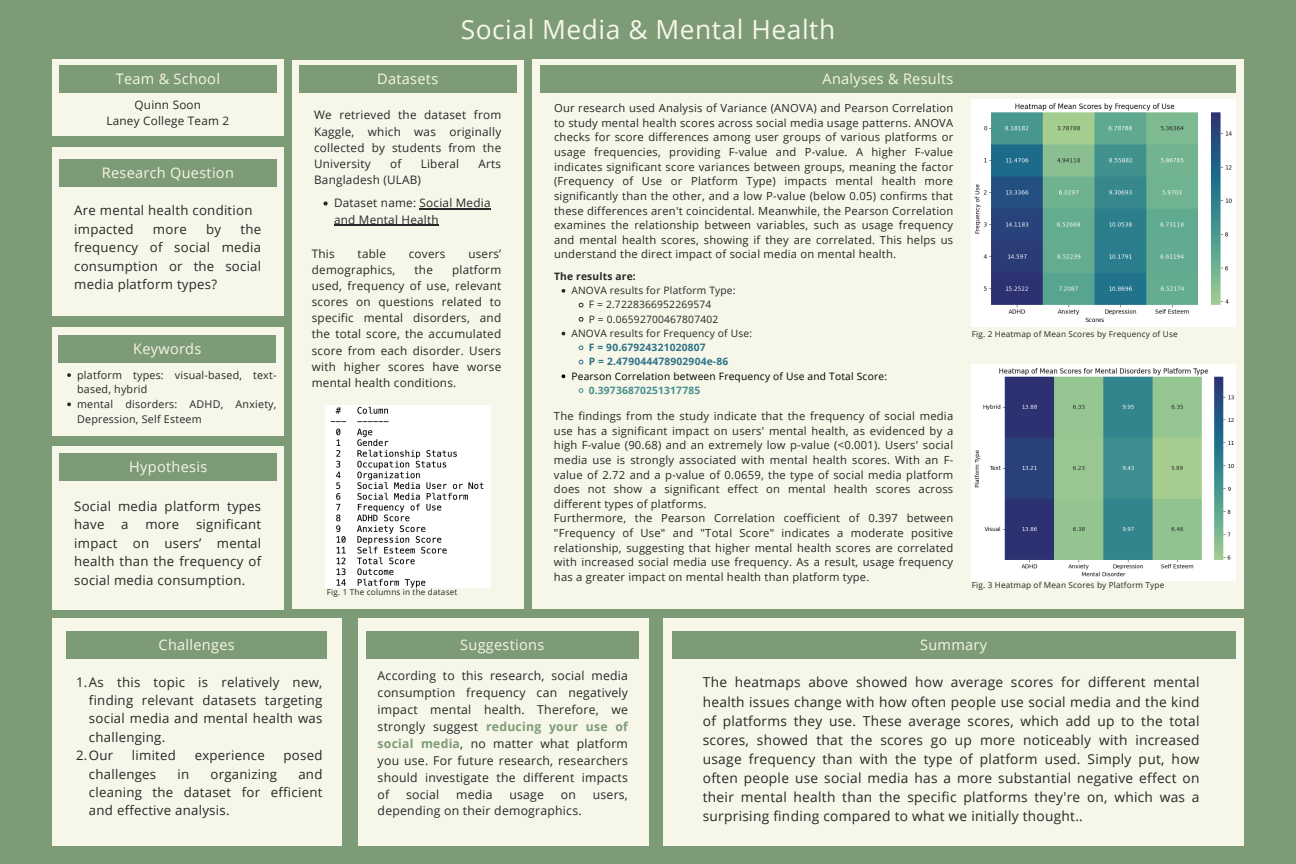
<style>
.page{position:relative;width:1296px;height:864px;background:#7d9b76}
.page>*{position:absolute;margin:0;border:0;box-sizing:border-box;transform-origin:0 0}
.t1{font:26.4px "Open Sans";letter-spacing:.02em;color:#f6f6e9}
.t2{font:14.5px "Open Sans";letter-spacing:.02em;color:#f6f6e9}
.t3{font:13.7px/19.1px "Open Sans";letter-spacing:.02em;color:#272727;text-align:justify}
.t4{font:13.2px/18.4px "Open Sans";letter-spacing:.02em;color:#272727;text-align:justify}
.t5{font:12.2px/16.9px "Open Sans";letter-spacing:.02em;color:#272727;text-align:justify}
.t6{font:11.7px/16.1px "Open Sans";letter-spacing:.02em;color:#272727;text-align:justify}
.t7{font:11.2px/14.6px "Open Sans";letter-spacing:.02em;color:#272727;text-align:justify}
.t8{font:10.7px/14.6px "Open Sans";letter-spacing:.02em;color:#272727}
.t9{font:10.2px "Open Sans";letter-spacing:.02em;color:#272727}
.t10{font:10.2px "Open Sans";letter-spacing:.02em;color:#000}
.t11{font:700 10.2px/14.2px "Open Sans";letter-spacing:.02em;color:#2e7387}
.t12{font:700 10.2px "Open Sans";letter-spacing:.02em;color:#46918f}
.t13{font:700 10.2px "Open Sans";letter-spacing:.02em;color:#272727}
.t14{font:8.2px "Open Sans";letter-spacing:.02em;color:#272727}
.s1{font-weight:700;color:#7d9b76}
</style>
<div class="page">
<div style="left:532px;top:60px;width:712px;height:549px;background:#f6f6e9"></div>
<div style="left:292px;top:60px;width:232px;height:549px;background:#f6f6e9"></div>
<div style="left:299px;top:65px;width:218px;height:28px;background:#7d9b76"></div>
<div style="left:541px;top:65px;width:695px;height:28px;background:#7d9b76"></div>
<div style="left:663px;top:618px;width:581px;height:228px;background:#f6f6e9"></div>
<div style="left:672px;top:631px;width:564px;height:28px;background:#7d9b76"></div>
<div style="left:52px;top:148px;width:231px;height:168px;background:#f6f6e9"></div>
<div style="left:59px;top:159px;width:218px;height:28px;background:#7d9b76"></div>
<div style="left:52px;top:446px;width:231px;height:163px;background:#f6f6e9"></div>
<div style="left:59px;top:453px;width:218px;height:28px;background:#7d9b76"></div>
<div style="left:52px;top:327px;width:232px;height:108px;background:#f6f6e9"></div>
<div style="left:58px;top:335px;width:218px;height:28px;background:#7d9b76"></div>
<svg style="left:67px;top:373px;width:4px;height:4px"></svg>
<svg style="left:67px;top:402px;width:4px;height:4px"></svg>
<img style="left:325px;top:405px;width:166px;height:182px">
<div style="left:52px;top:60px;width:232px;height:76px;background:#f6f6e9"></div>
<div style="left:59px;top:65px;width:218px;height:28px;background:#7d9b76"></div>
<div style="left:52px;top:618px;width:290px;height:228px;background:#f6f6e9"></div>
<div style="left:67px;top:631px;width:260px;height:28px;background:#7d9b76"></div>
<div style="left:358px;top:618px;width:290px;height:228px;background:#f6f6e9"></div>
<div style="left:366px;top:631px;width:272px;height:28px;background:#7d9b76"></div>
<img style="left:972px;top:364px;width:263px;height:216px">
<img style="left:972px;top:100px;width:263px;height:227px">
<svg style="left:324px;top:201px;width:4px;height:5px"></svg>
<hr style="left:420px;top:208px;width:71px;height:1px;background:#272727">
<hr style="left:334px;top:224px;width:105px;height:1px;background:#272727">
<svg style="left:562px;top:289px;width:3px;height:4px"></svg>
<svg style="left:579px;top:303px;width:4px;height:4px"></svg>
<svg style="left:579px;top:317px;width:4px;height:5px"></svg>
<svg style="left:579px;top:345px;width:4px;height:5px"></svg>
<svg style="left:579px;top:360px;width:4px;height:4px"></svg>
<svg style="left:562px;top:374px;width:3px;height:4px"></svg>
<svg style="left:579px;top:388px;width:4px;height:5px"></svg>
<p class="t2" style="left:116px;top:69px;width:106px">Team &amp; School</p>
<p class="t6" style="left:106px;top:96px;width:124px;text-align:center">Quinn Soon<br>Laney College Team 2</p>
<p class="t2" style="left:102px;top:162px;width:134px">Research Question</p>
<p class="t4" style="left:74px;top:201px;width:180px">Are mental health condition impacted</p>
<p class="t4" style="left:74px;top:220px;width:189px;text-indent:166px">the frequency of social media consumption or the social media platform types?</p>
<p class="t4" style="left:153px;top:220px;width:35px">more</p>
<p class="t4" style="left:206px;top:220px;width:17px">by</p>
<p class="t2" style="left:133px;top:339px;width:70px">Keywords</p>
<p class="t8" style="left:77px;top:367px;width:201px">platform types: visual-based, text&shy;based, hybrid<br>mental disorders: ADHD, Anxiety,<br>Depression, Self Esteem</p>
<p class="t2" style="left:129px;top:457px;width:79px">Hypothesis</p>
<p class="t4" style="left:74px;top:497px;width:189px">Social media platform types have</p>
<p class="t4" style="left:74px;top:515px;width:189px;text-indent:122px">significant impact on users’ mental health than the frequency of social media consumption.</p>
<p class="t4" style="left:121px;top:515px;width:9px">a</p>
<p class="t4" style="left:145px;top:515px;width:35px">more</p>
<h1 class="t1" style="left:461px;top:10px;width:376px">Social Media &amp; Mental Health</h1>
<p class="t2" style="left:377px;top:69px;width:62px">Datasets</p>
<p class="t2" style="left:823px;top:69px;width:132px">Analyses &amp; Results</p>
<p class="t7" style="left:554px;top:101px;width:401px">Our research used Analysis of Variance (ANOVA) and Pearson Correlation to study mental health scores across social media usage patterns. ANOVA checks for score differences among user groups of various platforms or usage frequencies, providing F-value and P-value. A higher F-value indicates significant score variances between groups, meaning the factor (Frequency of Use or Platform Type) impacts mental health more significantly than the other, and a low P-value (below 0.05) confirms that these differences aren't coincidental. Meanwhile, the Pearson Correlation examines the relationship between variables, such as usage frequency and mental health scores, showing if they are correlated. This helps us understand the direct impact of social media on mental health.</p>
<p class="t6" style="left:314px;top:107px;width:189px">We retrieved the dataset from Kaggle, which was originally collected by students from the University</p>
<p class="t6" style="left:390px;top:155px;width:13px">of</p>
<p class="t6" style="left:421px;top:155px;width:40px">Liberal</p>
<p class="t6" style="left:479px;top:155px;width:24px">Arts</p>
<p class="t6" style="left:314px;top:171px;width:108px">Bangladesh (ULAB)</p>
<p class="t6" style="left:334px;top:195px;width:158px">Dataset name: Social Media and Mental Health</p>
<p class="t6" style="left:312px;top:245px;width:24px">This</p>
<p class="t6" style="left:358px;top:245px;width:30px">table</p>
<p class="t6" style="left:409px;top:245px;width:38px">covers</p>
<p class="t6" style="left:468px;top:245px;width:34px">users’</p>
<p class="t6" style="left:312px;top:261px;width:85px">demographics,</p>
<p class="t6" style="left:415px;top:261px;width:20px">the</p>
<p class="t6" style="left:312px;top:261px;width:191px;text-indent:140px">platform used, frequency of use, relevant scores on questions related to specific mental disorders, and the total score, the accumulated score from each disorder. Users with higher scores have worse mental health conditions.</p>
<p class="t13" style="left:554px;top:269px;width:83px">The results are:</p>
<p class="t9" style="left:571px;top:283px;width:166px">ANOVA results for Platform Type:</p>
<p class="t9" style="left:589px;top:298px;width:124px">F = 2.7228366952269574</p>
<p class="t9" style="left:589px;top:312px;width:131px">P = 0.06592700467807402</p>
<p class="t9" style="left:571px;top:326px;width:182px">ANOVA results for Frequency of Use:</p>
<p class="t11" style="left:589px;top:340px;width:141px">F = 90.67924321020807<br>P = 2.479044478902904e-86</p>
<p class="t10" style="left:571px;top:369px;width:317px">Pearson Correlation between Frequency of Use and Total Score:</p>
<p class="t12" style="left:589px;top:383px;width:113px">0.39736870251317785</p>
<p class="t14" style="left:327px;top:586px;width:132px">Fig. 1 The columns in the dataset</p>
<p class="t7" style="left:554px;top:408px;width:401px;text-align:left">The findings from the study indicate that the frequency of social media use has a significant impact on users' mental health, as evidenced by a high F-value (90.68) and an extremely low p-value (&lt;0.001). Users' social media use is strongly associated with mental health scores. With an F&shy;value of 2.72 and a p-value of 0.0659, the type of social media platform does not show a significant effect on mental health scores across different types of platforms.<br>Furthermore, the Pearson Correlation coefficient of 0.397 between "Frequency of Use" and "Total Score" indicates a moderate positive relationship, suggesting that higher mental health scores are correlated with increased social media use frequency. As a result, usage frequency has a greater impact on mental health than platform type.</p>
<p class="t14" style="left:972px;top:328px;width:207px">Fig. 2 Heatmap of Mean Scores by Frequency of Use</p>
<p class="t14" style="left:972px;top:579px;width:194px">Fig. 3 Heatmap of Mean Scores by Platform Type</p>
<p class="t2" style="left:159px;top:634px;width:78px">Challenges</p>
<p class="t4" style="left:76px;top:672px;width:248px">1.As this topic is relatively new,</p>
<p class="t4" style="left:89px;top:691px;width:235px">finding relevant datasets targeting</p>
<p class="t4" style="left:89px;top:709px;width:235px">social media and mental health was</p>
<p class="t4" style="left:89px;top:727px;width:78px">challenging.</p>
<p class="t4" style="left:76px;top:746px;width:39px">2.Our</p>
<p class="t4" style="left:132px;top:746px;width:46px">limited</p>
<p class="t4" style="left:195px;top:746px;width:72px">experience</p>
<p class="t4" style="left:284px;top:746px;width:40px">posed</p>
<p class="t4" style="left:89px;top:764px;width:69px">challenges</p>
<p class="t4" style="left:178px;top:764px;width:13px">in</p>
<p class="t4" style="left:210px;top:764px;width:68px">organizing</p>
<p class="t4" style="left:89px;top:764px;width:235px;text-indent:209px">and cleaning the dataset for efficient and effective analysis.</p>
<p class="t2" style="left:460px;top:634px;width:86px">Suggestions</p>
<p class="t5" style="left:378px;top:667px;width:252px">According to this research, social media consumption frequency can negatively impact mental health. Therefore, we strongly suggest <span class="s1">reducing your use of social media</span>, no matter what platform you use. For future research, researchers should investigate the different impacts of</p>
<p class="t5" style="left:406px;top:785px;width:35px">social</p>
<p class="t5" style="left:456px;top:785px;width:38px">media</p>
<p class="t5" style="left:509px;top:785px;width:36px">usage</p>
<p class="t5" style="left:561px;top:785px;width:17px">on</p>
<p class="t5" style="left:593px;top:785px;width:37px">users,</p>
<p class="t5" style="left:378px;top:802px;width:205px">depending on their demographics.</p>
<p class="t2" style="left:920px;top:634px;width:68px">Summary</p>
<p class="t3" style="left:703px;top:673px;width:498px">The heatmaps above showed how average scores for different mental health issues change with how often people use social media and the kind of platforms they use. These average scores, which add up to the total scores, showed that the scores go up more noticeably with increased usage frequency than with the type of platform used. Simply put, how often people use social media has a more substantial negative effect on their mental health than the specific platforms they're on, which was a surprising finding compared to what we initially thought..</p>
</div>
